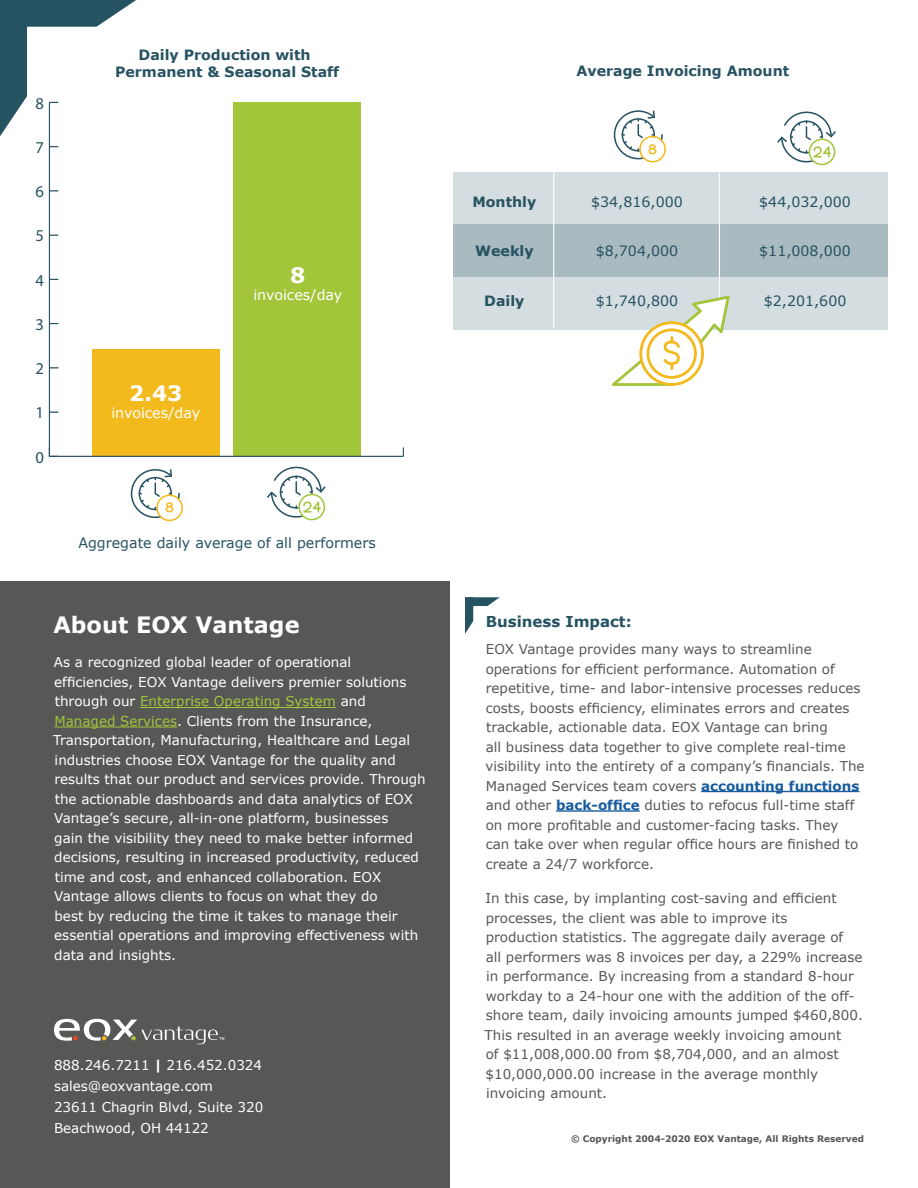
<style>
.page{position:relative;width:918px;height:1188px;background:#fff}
.page>*{position:absolute;margin:0;border:0;box-sizing:border-box;transform-origin:0 0}
.Body_copy{font:700 22.5px "Verdana";color:#fff}
.t1{font:700 21.3px "Verdana";color:#fff}
.t2{font:16.65px "Myriad Pro";color:#275362}
.Subtitles{font:700 15px "Verdana";color:#255362}
.t3{font:14.25px "Verdana";color:#275362}
.t4{font:700 14.25px/17.1px "Verdana";color:#275362;text-align:center}
.t5{font:14.25px "Verdana";color:#fff}
.t6{font:600 14.25px "American Typewriter";color:#f3ba1d}
.Body_copy-2{font:13.5px/19.5px "Verdana";color:#575756}
.Body_copy-3{font:13.5px/19.5px "Verdana";color:#fff}
.t7{font:700 9px "Verdana";color:#575756}
.t8{font:6.45px "Helvetica";color:#fff}
.s1{color:#a1c63a}
.s2{font-weight:700}
.s3{font-weight:700;color:#175d9e}
</style>
<div class="page">
<div style="left:0;top:581px;width:450px;height:607px;background:#575756"></div>
<svg style="left:54px;top:1019px;width:164px;height:25px"></svg>
<div style="left:234px;top:102px;width:127px;height:354px;background:#a3c53a"></div>
<div style="left:92px;top:349px;width:127px;height:107px;background:#f3ba1d"></div>
<hr style="left:49px;top:456px;width:354px;height:1px;background:#275362">
<hr style="left:49px;top:102px;width:1px;height:354px;background:#275362">
<svg style="left:50px;top:448px;width:8px;height:8px"></svg>
<svg style="left:267px;top:466px;width:59px;height:54px"></svg>
<svg style="left:777px;top:111px;width:59px;height:54px"></svg>
<svg style="left:131px;top:469px;width:52px;height:52px"></svg>
<svg style="left:614px;top:110px;width:52px;height:52px"></svg>
<div style="left:454px;top:173px;width:434px;height:52px;background:#d4dde0"></div>
<div style="left:454px;top:225px;width:434px;height:52px;background:#a9bac0"></div>
<div style="left:454px;top:277px;width:434px;height:52px;background:#d4dde0"></div>
<hr style="left:553px;top:172px;width:1px;height:157px;background:#fff">
<hr style="left:719px;top:173px;width:1px;height:156px;background:#fff">
<svg style="left:612px;top:296px;width:118px;height:90px"></svg>
<hr style="left:140px;top:707px;width:196px;height:1px;background:#a1c63a">
<hr style="left:54px;top:727px;width:123px;height:1px;background:#a1c63a">
<svg style="left:0;top:0;width:136px;height:136px"></svg>
<svg style="left:465px;top:597px;width:35px;height:37px"></svg>
<hr style="left:701px;top:791px;width:159px;height:1px;background:#175d9e">
<hr style="left:556px;top:810px;width:84px;height:2px;background:#175d9e">
<p class="t2" style="left:35px;top:93px;width:10px">8</p>
<p class="t2" style="left:35px;top:137px;width:10px">7</p>
<p class="t2" style="left:35px;top:181px;width:10px">6</p>
<p class="t2" style="left:35px;top:225px;width:10px">5</p>
<p class="t2" style="left:35px;top:270px;width:10px">4</p>
<p class="t2" style="left:35px;top:314px;width:10px">3</p>
<p class="t2" style="left:35px;top:358px;width:10px">2</p>
<p class="t2" style="left:35px;top:402px;width:10px">1</p>
<p class="t2" style="left:35px;top:447px;width:10px">0</p>
<p class="t4" style="left:115px;top:47px;width:226px">Daily Production with<br>Permanent &amp; Seasonal Staff</p>
<p class="t1" style="left:129px;top:379px;width:55px">2.43</p>
<p class="t5" style="left:111px;top:403px;width:90px">invoices/day</p>
<p class="t6" style="left:165px;top:497px;width:11px">8</p>
<p class="t1" style="left:290px;top:262px;width:17px">8</p>
<p class="t5" style="left:253px;top:286px;width:90px">invoices/day</p>
<p class="t3" style="left:78px;top:534px;width:299px">Aggregate daily average of all performers</p>
<p class="Body_copy" style="left:53px;top:610px;width:248px">About EOX Vantage</p>
<p class="Body_copy-3" style="left:53px;top:653px;width:374px">As a recognized global leader of operational efficiencies, EOX Vantage delivers premier solutions through our <span class="s1">Enterprise Operating System</span> and <span class="s1">Managed Services</span>. Clients from the Insurance, Transportation, Manufacturing, Healthcare and Legal industries choose EOX Vantage for the quality and results that our product and services provide. Through the actionable dashboards and data analytics of EOX Vantage’s secure, all-in-one platform, businesses<br>gain the visibility they need to make better informed decisions, resulting in increased productivity, reduced time and cost, and enhanced collaboration. EOX Vantage allows clients to focus on what they do<br>best by reducing the time it takes to manage their essential operations and improving effectiveness with data and insights.</p>
<p class="t8" style="left:219px;top:1035px;width:8px">™</p>
<p class="Body_copy-3" style="left:54px;top:1054px;width:211px;line-height:21px">888.246.7211 <span class="s2">|</span> 216.452.0324 sales@eoxvantage.com<br>23611 Chagrin Blvd, Suite 320<br>Beachwood, OH 44122</p>
<p class="t4" style="left:576px;top:62px;width:214px">Average Invoicing Amount</p>
<p class="t4" style="left:472px;top:193px;width:66px">Monthly</p>
<p class="t4" style="left:475px;top:243px;width:60px">Weekly</p>
<p class="t4" style="left:484px;top:293px;width:42px">Daily</p>
<p class="t6" style="left:648px;top:138px;width:11px">8</p>
<p class="t3" style="left:591px;top:192px;width:93px">$34,816,000</p>
<p class="t3" style="left:596px;top:242px;width:84px">$8,704,000</p>
<p class="t3" style="left:596px;top:292px;width:84px">$1,740,800</p>
<p class="t3" style="left:759px;top:192px;width:93px">$44,032,000</p>
<p class="t3" style="left:759px;top:242px;width:93px">$11,008,000</p>
<p class="t3" style="left:764px;top:292px;width:84px">$2,201,600</p>
<p class="Subtitles" style="left:486px;top:612px;width:147px">Business Impact:</p>
<p class="Body_copy-2" style="left:486px;top:640px;width:381px">EOX Vantage provides many ways to streamline operations for efficient performance. Automation of repetitive, time- and labor-intensive processes reduces costs, boosts efficiency, eliminates errors and creates trackable, actionable data. EOX Vantage can bring<br>all business data together to give complete real-time visibility into the entirety of a company’s financials. The Managed Services team covers <span class="s3">accounting functions </span>and other <span class="s3">back-office</span> duties to refocus full-time staff on more profitable and customer-facing tasks. They can take over when regular office hours are finished to create a 24/7 workforce.</p>
<p class="Body_copy-2" style="left:485px;top:889px;width:380px">In this case, by implanting cost-saving and efficient processes, the client was able to improve its<br>production statistics. The aggregate daily average of<br>all performers was 8 invoices per day, a 229% increase in performance. By increasing from a standard 8-hour workday to a 24-hour one with the addition of the off&shy;shore team, daily invoicing amounts jumped $460,800.<br>This resulted in an average weekly invoicing amount<br>of $11,008,000.00 from $8,704,000, and an almost $10,000,000.00 increase in the average monthly invoicing amount.</p>
<p class="t7" style="left:571px;top:1132px;width:294px">© Copyright 2004-2020 EOX Vantage, All Rights Reserved</p>
</div>
